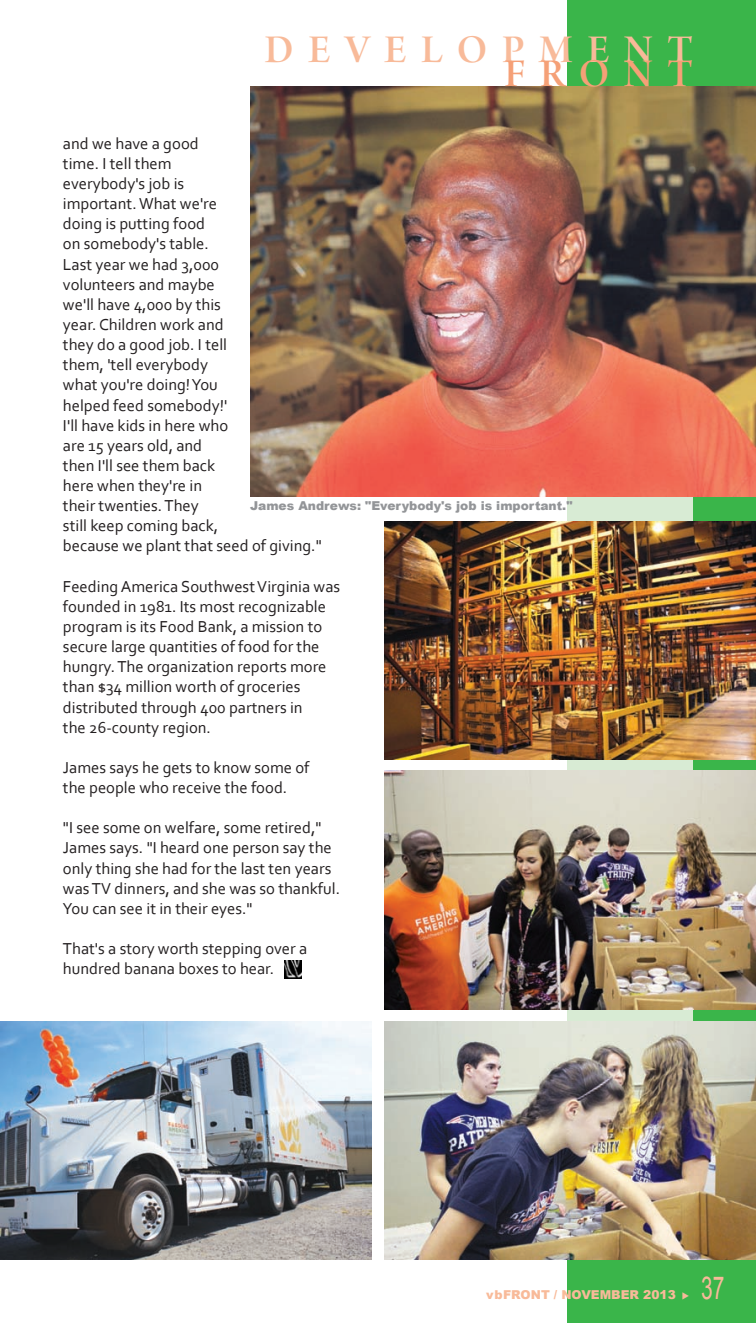
<style>
.page{position:relative;width:756px;height:1323px;background:#fff}
.page>*{position:absolute;margin:0;border:0;box-sizing:border-box;transform-origin:0 0}
.t1{font:42px "Arno Pro Smbd Display";letter-spacing:.35em;color:#f8ba99}
.t2{font:42px "Arno Pro Smbd Display";letter-spacing:.35em;color:#f5a077}
.t3{font:31.5px "Arial";color:#f8ba99;scale:.67 1}
.t4{font:16.62px/20.1px "Corbel";color:#231f20}
.t5{font:900 12.25px "Arial";color:#939598}
.t6{font:900 12.25px "Arial";color:#f8ba99}
</style>
<div class="page">
<div style="left:567px;top:0;width:189px;height:1323px;background:#3ab54a"></div>
<div style="left:567px;top:136px;width:126px;height:1124px;background:#d8ebd4"></div>
<img style="left:284px;top:961px;width:18px;height:17px">
<img style="left:250px;top:86px;width:506px;height:410px">
<img style="left:385px;top:771px;width:371px;height:238px">
<img style="left:385px;top:1022px;width:371px;height:238px">
<img style="left:0;top:1022px;width:372px;height:238px">
<img style="left:385px;top:521px;width:371px;height:238px">
<h1 class="t1" style="left:265px;top:33px;width:430px">DEVELOPMENT</h1>
<h1 class="t2" style="left:505px;top:58px;width:190px">FRONT</h1>
<p class="t4" style="left:63px;top:135px;width:260px">and we have a good<br>time. I tell them<br>everybody's job is<br>important. What we're<br>doing is putting food<br>on somebody's table.<br>Last year we had 3,000<br>volunteers and maybe<br>we'll have 4,000 by this<br>year. Children work and<br>they do a good job. I tell<br>them, 'tell everybody<br>what you're doing! You<br>helped feed somebody!'<br>I'll have kids in here who<br>are 15 years old, and<br>then I'll see them back<br>here when they're in<br>their twenties. They<br>still keep coming back,<br>because we plant that seed of giving."</p>
<p class="t4" style="left:63px;top:578px;width:279px">Feeding America Southwest Virginia was founded in 1981. Its most recognizable program is its Food Bank, a mission to secure large quantities of food for the hungry. The organization reports more than $34 million worth of groceries distributed through 400 partners in<br>the 26-county region.</p>
<p class="t4" style="left:63px;top:759px;width:248px">James says he gets to know some of the people who receive the food.</p>
<p class="t4" style="left:63px;top:819px;width:279px">"I see some on welfare, some retired," James says. "I heard one person say the only thing she had for the last ten years was TV dinners, and she was so thankful.<br>You can see it in their eyes."</p>
<p class="t4" style="left:63px;top:940px;width:246px">That's a story worth stepping over a hundred banana boxes to hear.</p>
<p class="t5" style="left:250px;top:496px;width:324px">James Andrews: "Everybody's job is important."</p>
<p class="t6" style="left:486px;top:1285px;width:205px">vbFRONT / NOVEMBER 2013 ◆</p>
<h2 class="t3" style="left:701px;top:1270px;width:36px">37</h2>
</div>
